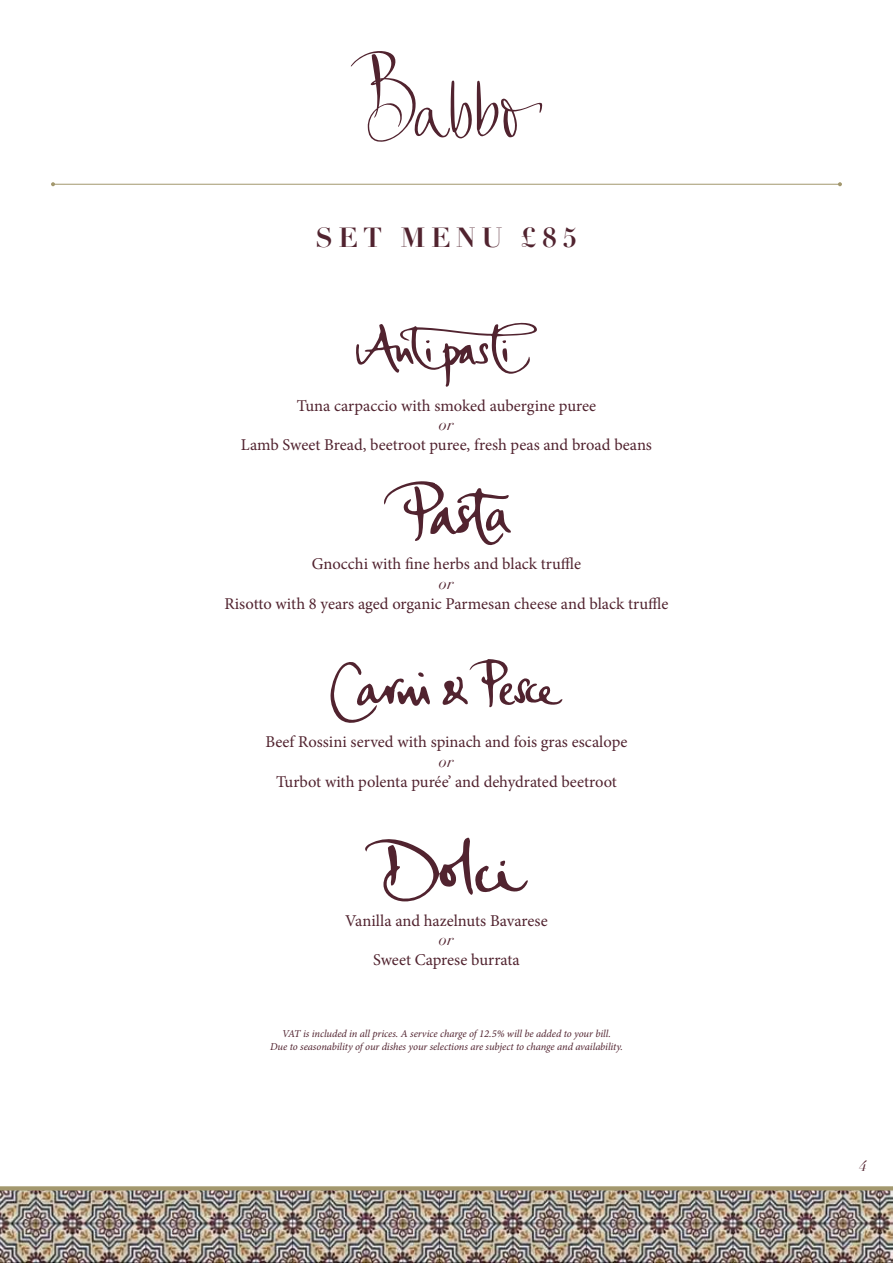
<style>
.page{position:relative;width:893px;height:1263px;background:#fff}
.page>*{position:absolute;margin:0;border:0;box-sizing:border-box;transform-origin:0 0}
.t1{font:700 27px "Didot";letter-spacing:.2em;color:#51232f}
.t2{font:16.5px "Minion Pro";color:#51232f}
.t3{font:italic 16.5px "Didot";color:#51232f}
.t4{font:italic 15px "Didot";color:#51232f}
.t5{font:italic 10.5px/12.6px "Minion Pro";letter-spacing:-.005em;color:#51232f;text-align:center}
</style>
<div class="page">
<svg style="left:351px;top:51px;width:192px;height:91px"></svg>
<hr style="left:53px;top:184px;width:787px;height:1px;background:#a3986e">
<svg style="left:51px;top:182px;width:4px;height:4px"></svg>
<svg style="left:838px;top:182px;width:4px;height:4px"></svg>
<img style="left:0;top:1190px;width:893px;height:73px">
<svg style="left:0;top:1186px;width:893px;height:4px;background:#a99f78"></svg>
<svg style="left:330px;top:662px;width:100px;height:61px"></svg>
<svg style="left:443px;top:659px;width:119px;height:48px"></svg>
<svg style="left:365px;top:837px;width:163px;height:65px"></svg>
<svg style="left:356px;top:322px;width:181px;height:65px"></svg>
<svg style="left:384px;top:481px;width:127px;height:65px"></svg>
<h1 class="t1" style="left:315px;top:221px;width:263px">SET MENU £85</h1>
<p class="t2" style="left:297px;top:394px;width:301px">Tuna carpaccio with smoked aubergine puree</p>
<p class="t3" style="left:439px;top:415px;width:16px">or</p>
<p class="t2" style="left:241px;top:434px;width:413px">Lamb Sweet Bread, beetroot puree, fresh peas and broad beans</p>
<p class="t2" style="left:312px;top:553px;width:271px">Gnocchi with fine herbs and black truffle</p>
<p class="t3" style="left:439px;top:573px;width:16px">or</p>
<p class="t2" style="left:225px;top:592px;width:445px">Risotto with 8 years aged organic Parmesan cheese and black truffle</p>
<p class="t2" style="left:265px;top:731px;width:364px">Beef Rossini served with spinach and fois gras escalope</p>
<p class="t3" style="left:439px;top:751px;width:16px">or</p>
<p class="t2" style="left:276px;top:770px;width:342px">Turbot with polenta purée’ and dehydrated beetroot</p>
<p class="t2" style="left:345px;top:909px;width:204px">Vanilla and hazelnuts Bavarese</p>
<p class="t3" style="left:439px;top:929px;width:16px">or</p>
<p class="t2" style="left:373px;top:949px;width:148px">Sweet Caprese burrata</p>
<p class="t5" style="left:270px;top:1027px;width:354px">VAT is included in all prices. A service charge of 12.5% will be added to your bill.<br>Due to seasonability of our dishes your selections are subject to change and availability.</p>
<p class="t4" style="left:860px;top:1156px;width:9px">4</p>
</div>
